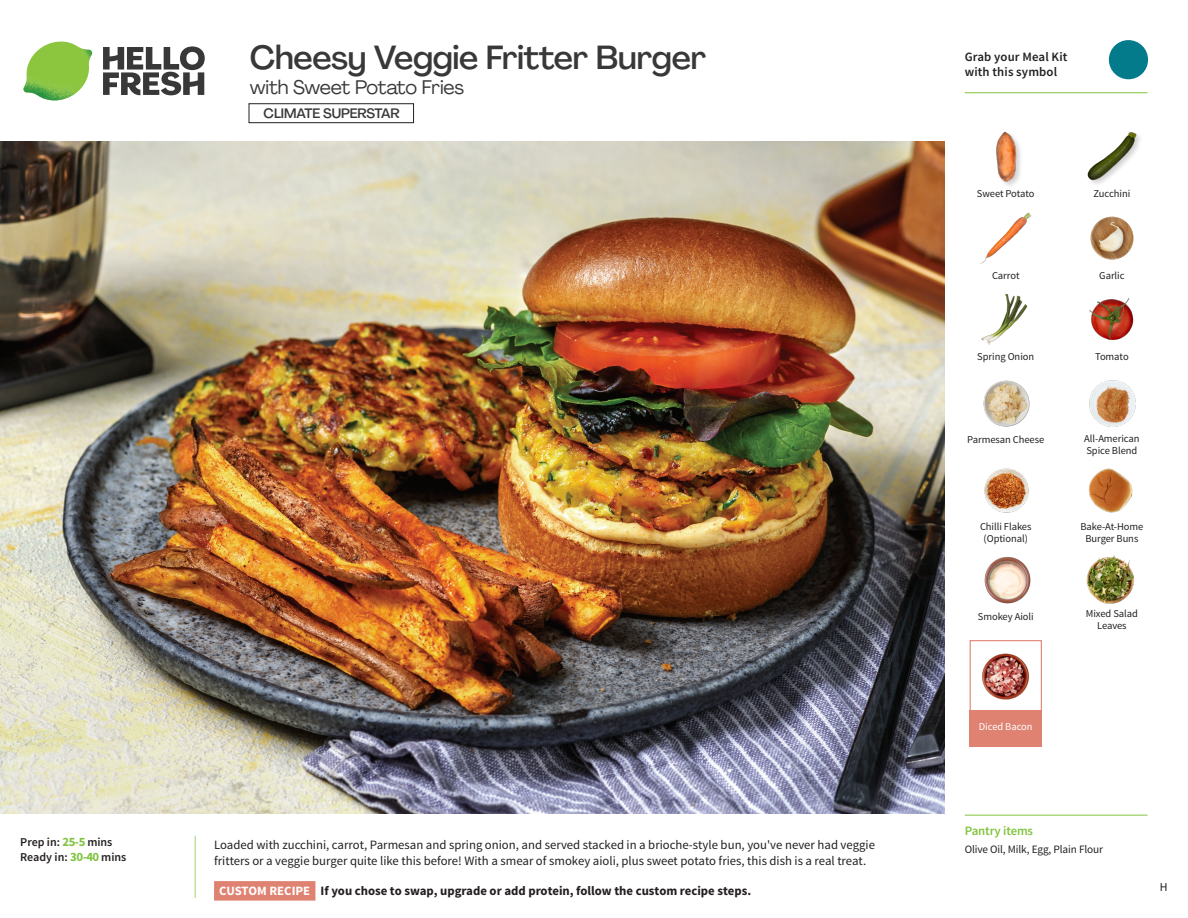
<style>
.page{position:relative;width:1188px;height:918px;background:#fff}
.page>*{position:absolute;margin:0;border:0;box-sizing:border-box;transform-origin:0 0}
._15_Titel_UK{font:500 33px "Agrandir";letter-spacing:-.015em;color:#383839}
._15_Titel_UK-2{font:19.5px "Agrandir";letter-spacing:-.01em;color:#383839}
.t1{font:500 13.5px "Agrandir";letter-spacing:-.01em;color:#383839}
.Step_6_Text_AU{font:12.75px/16.5px "Source Sans Pro";color:#231f20}
.Step_6_Text_AU-2{font:700 12.75px "Source Sans Pro";color:#231f20}
.t2{font:600 12.75px/15px "Source Sans Pro";letter-spacing:.01em;color:#231f20}
._04_Headers_Front{font:600 12.75px "Source Sans Pro";letter-spacing:-.01em;color:#81c340}
._04_Intro{font:600 12px "Source Sans Pro";color:#231f20}
.t3{font:12px "Source Sans Pro";color:#231f20}
._05_Pantry{font:11.25px "Source Sans Pro";letter-spacing:-.01em;color:#231f20}
._18_FRONT_ingredient{font:10.5px/12px "Source Sans Pro";letter-spacing:-.005em;color:#231f20;text-align:center}
._18_FRONT_ingredient-2{font:10.5px "Source Sans Pro";letter-spacing:-.005em;color:#fff}
.s1{font-weight:700;font-size:12.75px;color:#81c340}
.s2{color:#fff}
</style>
<div class="page">
<svg style="left:103px;top:46px;width:102px;height:49px"></svg>
<img style="left:23px;top:42px;width:69px;height:59px">
<svg style="left:194px;top:835px;width:122px;height:66px"></svg>
<div style="left:249px;top:104px;width:165px;height:19px;border:1px solid #231f20"></div>
<img style="left:0;top:142px;width:945px;height:672px">
<div style="left:970px;top:640px;width:72px;height:72px;border:1px solid #df8272"></div>
<div style="left:970px;top:710px;width:72px;height:37px;background:#df8272"></div>
<img style="left:982px;top:653px;width:48px;height:47px">
<img style="left:1089px;top:298px;width:45px;height:43px">
<img style="left:984px;top:468px;width:45px;height:45px">
<img style="left:1089px;top:380px;width:47px;height:47px">
<img style="left:1088px;top:468px;width:45px;height:45px">
<img style="left:984px;top:556px;width:47px;height:48px">
<img style="left:983px;top:380px;width:47px;height:47px">
<img style="left:981px;top:293px;width:47px;height:52px">
<img style="left:980px;top:212px;width:52px;height:52px">
<img style="left:1090px;top:216px;width:44px;height:44px">
<img style="left:996px;top:131px;width:25px;height:54px">
<div style="left:1087px;top:131px;width:57px;height:56px;background:#231f20;opacity:.2"></div>
<img style="left:1087px;top:131px;width:50px;height:50px">
<img style="left:1086px;top:556px;width:49px;height:48px">
<hr style="left:965px;top:815px;width:183px;height:1px;background:#81c340">
<svg style="left:1091px;top:40px;width:58px;height:54px"></svg>
<hr style="left:965px;top:92px;width:183px;height:1px;background:#81c340">
<p class="_15_Titel_UK" style="left:250px;top:37px;width:458px">Cheesy Veggie Fritter Burger</p>
<p class="_15_Titel_UK-2" style="left:250px;top:75px;width:216px">with Sweet Potato Fries</p>
<p class="t1" style="left:264px;top:105px;width:138px">CLIMATE SUPERSTAR</p>
<p class="_04_Intro" style="left:20px;top:835px;width:94px">Prep in: <span class="s1">25-5</span> mins</p>
<p class="_04_Intro" style="left:20px;top:850px;width:108px">Ready in: <span class="s1">30-40</span> mins</p>
<p class="Step_6_Text_AU" style="left:214px;top:837px;width:662px">Loaded with zucchini, carrot, Parmesan and spring onion, and served stacked in a brioche-style bun, you've never had veggie fritters or a veggie burger quite like this before! With a smear of smokey aioli, plus sweet potato fries, this dish is a real treat.</p>
<p class="Step_6_Text_AU-2" style="left:219px;top:882px;width:533px"><span class="s2">CUSTOM RECIPE</span> If you chose to swap, upgrade or add protein, follow the custom recipe steps.</p>
<p class="t2" style="left:965px;top:50px;width:104px">Grab your Meal Kit with this symbol</p>
<p class="_18_FRONT_ingredient" style="left:977px;top:188px;width:59px">Sweet Potato</p>
<p class="_18_FRONT_ingredient" style="left:1094px;top:188px;width:38px">Zucchini</p>
<p class="_18_FRONT_ingredient" style="left:992px;top:270px;width:29px">Carrot</p>
<p class="_18_FRONT_ingredient" style="left:1099px;top:270px;width:27px">Garlic</p>
<p class="_18_FRONT_ingredient" style="left:977px;top:351px;width:58px">Spring Onion</p>
<p class="_18_FRONT_ingredient" style="left:1095px;top:351px;width:35px">Tomato</p>
<p class="_18_FRONT_ingredient" style="left:967px;top:434px;width:79px">Parmesan Cheese</p>
<p class="_18_FRONT_ingredient" style="left:1084px;top:433px;width:57px;text-align:left">All-American<br>Spice Blend</p>
<p class="_18_FRONT_ingredient" style="left:980px;top:521px;width:53px">Chilli Flakes (Optional)</p>
<p class="_18_FRONT_ingredient" style="left:1080px;top:521px;width:65px">Bake-At-Home<br>Burger Buns</p>
<p class="_18_FRONT_ingredient" style="left:978px;top:611px;width:57px">Smokey Aioli</p>
<p class="_18_FRONT_ingredient" style="left:1086px;top:608px;width:54px">Mixed Salad<br>Leaves</p>
<p class="_18_FRONT_ingredient-2" style="left:979px;top:720px;width:55px">Diced Bacon</p>
<p class="_04_Headers_Front" style="left:965px;top:822px;width:70px">Pantry items</p>
<p class="_05_Pantry" style="left:965px;top:842px;width:140px">Olive Oil, Milk, Egg, Plain Flour</p>
<p class="t3" style="left:1160px;top:879px;width:9px">H</p>
</div>
